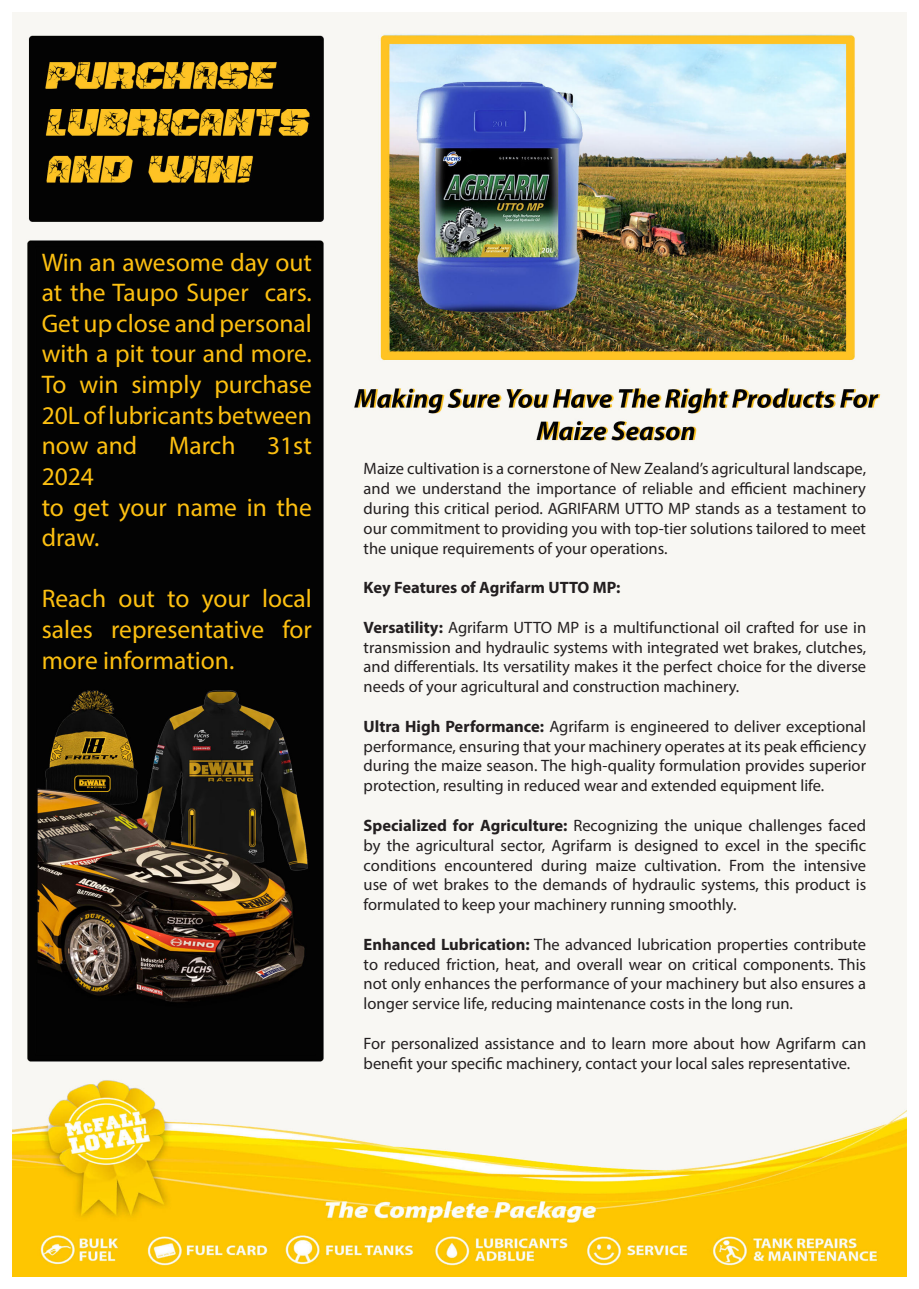
<style>
.page{position:relative;width:919px;height:1289px;background:#fff}
.page>*{position:absolute;margin:0;border:0;box-sizing:border-box;transform-origin:0 0}
.t1{font:25.5px/30.6px "Myriad Pro";color:#fdc011}
.t2{font:16.5px/19.8px "Myriad Pro";color:#231f20;text-align:justify}
.t3{font:700 16.5px "Myriad Pro";color:#231f20}
.s1{font-weight:700}
</style>
<div class="page">
<img style="left:13px;top:13px;width:893px;height:1263px">
<h1 class="t1" style="left:42px;top:246px;width:272px">Win an awesome day out at the Taupo Super cars.<br>Get up close and personal with a pit tour and more.<br>To win simply purchase<br>20L of lubricants between now and March 31st<br>2024<br>to get your name in the draw.</h1>
<h1 class="t1" style="left:42px;top:583px;width:272px;text-align:justify">Reach out to your local sales representative for more information.</h1>
<p class="t2" style="left:363px;top:458px;width:504px">Maize cultivation is a cornerstone of New Zealand’s agricultural landscape, and we understand the importance of reliable and efficient machinery during this critical period. AGRIFARM UTTO MP stands as a testament to our commitment to providing you with top-tier solutions tailored to meet the unique requirements of your operations.</p>
<p class="t3" style="left:363px;top:577px;width:258px">Key Features of Agrifarm UTTO MP:</p>
<p class="t2" style="left:363px;top:617px;width:504px"><span class="s1">Versatility:</span> Agrifarm UTTO MP is a multifunctional oil crafted for use in transmission and hydraulic systems with integrated wet brakes, clutches, and differentials. Its versatility makes it the perfect choice for the diverse needs of your agricultural and construction machinery.</p>
<p class="t2" style="left:363px;top:716px;width:504px"><span class="s1">Ultra High Performance:</span> Agrifarm is engineered to deliver exceptional performance, ensuring that your machinery operates at its peak efficiency during the maize season. The high-quality formulation provides superior protection, resulting in reduced wear and extended equipment life.</p>
<p class="t2" style="left:363px;top:815px;width:504px"><span class="s1">Specialized for Agriculture:</span> Recognizing the unique challenges faced by the agricultural sector, Agrifarm is designed to excel in the specific conditions encountered during maize cultivation. From the intensive use of wet brakes to the demands of hydraulic systems, this product is formulated to keep your machinery running smoothly.</p>
<p class="t2" style="left:363px;top:934px;width:504px"><span class="s1">Enhanced Lubrication:</span> The advanced lubrication properties contribute to reduced friction, heat, and overall wear on critical components. This not only enhances the performance of your machinery but also ensures a longer service life, reducing maintenance costs in the long run.</p>
<p class="t2" style="left:363px;top:1033px;width:504px">For personalized assistance and to learn more about how Agrifarm can benefit your specific machinery, contact your local sales representative.</p>
</div>
